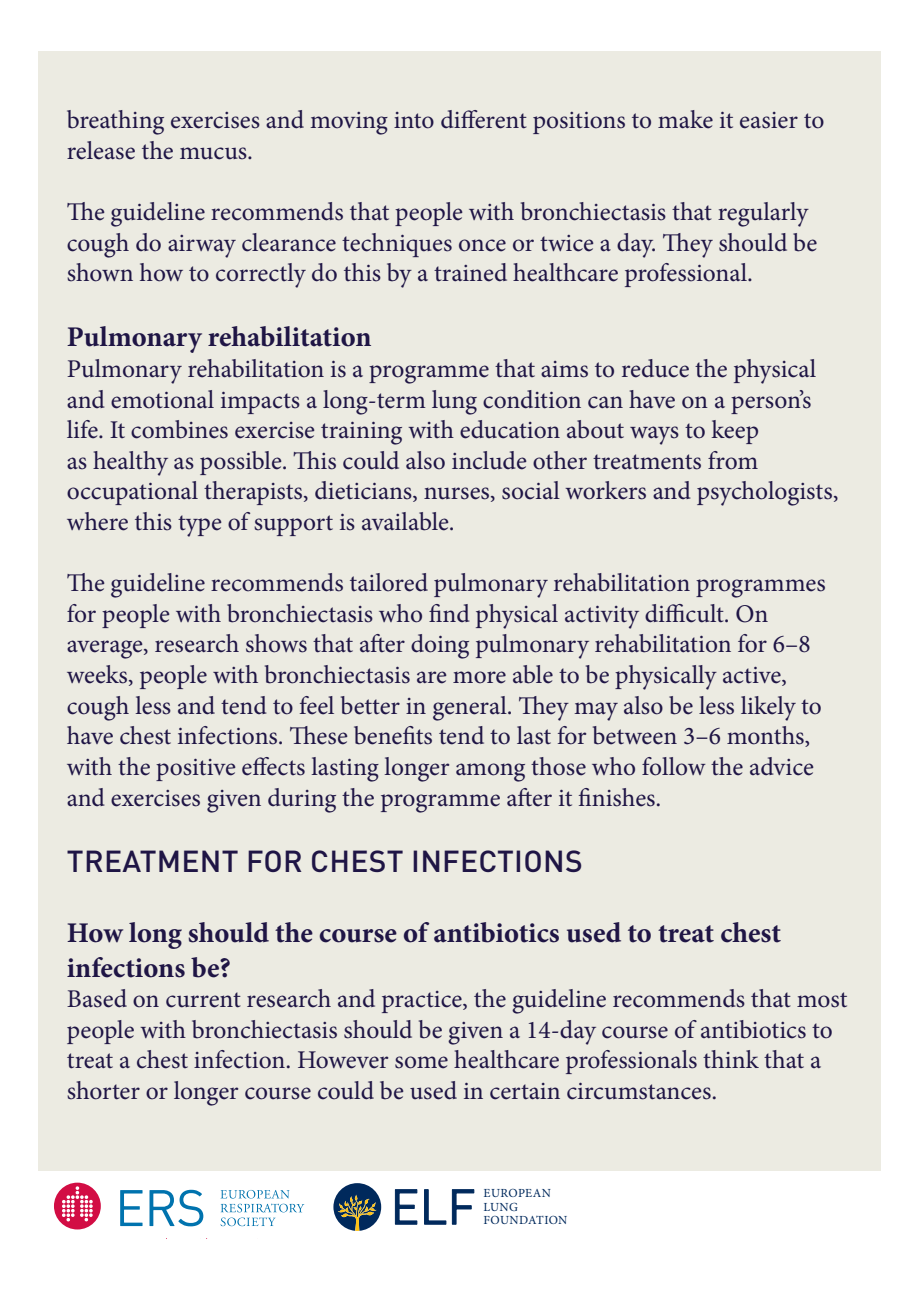
<style>
.page{position:relative;width:919px;height:1289px;background:#fff}
.page>*{position:absolute;margin:0;border:0;box-sizing:border-box;transform-origin:0 0}
.t1{font:500 30px "DIN Pro";letter-spacing:.01em;color:#1f1545}
.t2{font:700 28.5px/34.2px "Minion Pro";color:#1f1545}
.t3{font:25.5px/30.6px "Minion Pro";color:#1f1545}
.t4{font:12.45px/13.4px "Minion Pro";letter-spacing:.025em;color:#00295c}
</style>
<div class="page">
<div style="left:38px;top:51px;width:842px;height:1119px;background:#ecebe2"></div>
<svg style="left:395px;top:1189px;width:22px;height:35px"></svg>
<svg style="left:424px;top:1189px;width:22px;height:35px"></svg>
<svg style="left:452px;top:1189px;width:22px;height:35px"></svg>
<svg style="left:333px;top:1183px;width:48px;height:47px"></svg>
<svg style="left:220px;top:1189px;width:84px;height:37px"></svg>
<svg style="left:120px;top:1190px;width:22px;height:35px"></svg>
<div style="left:54px;top:1182px;width:47px;height:47px;background:#d20d44;border-radius:50%"></div>
<svg style="left:62px;top:1186px;width:31px;height:35px"></svg>
<svg style="left:149px;top:1189px;width:54px;height:37px"></svg>
<p class="t3" style="left:67px;top:105px;width:759px">breathing exercises and moving into different positions to make it easier to release the mucus.</p>
<p class="t3" style="left:67px;top:197px;width:752px">The guideline recommends that people with bronchiectasis that regularly cough do airway clearance techniques once or twice a day. They should be shown how to correctly do this by a trained healthcare professional.</p>
<p class="t2" style="left:67px;top:320px;width:306px">Pulmonary rehabilitation</p>
<p class="t3" style="left:67px;top:353px;width:773px">Pulmonary rehabilitation is a programme that aims to reduce the physical and emotional impacts a long-term lung condition can have on a person’s life. It combines exercise training with education about ways to keep<br>as healthy as possible. This could also include other treatments from occupational therapists, dieticians, nurses, social workers and psychologists, where this type of support is available.</p>
<p class="t3" style="left:67px;top:568px;width:760px">The guideline recommends tailored pulmonary rehabilitation programmes for people with bronchiectasis who find physical activity difficult. On average, research shows that after doing pulmonary rehabilitation for 6–8 weeks, people with bronchiectasis are more able to be physically active, cough less and tend to feel better in general. They may also be less likely to have chest infections. These benefits tend to last for between 3–6 months, with the positive effects lasting longer among those who follow the advice and exercises given during the programme after it finishes.</p>
<p class="t1" style="left:67px;top:837px;width:517px">TREATMENT FOR CHEST INFECTIONS</p>
<p class="t2" style="left:67px;top:915px;width:715px">How long should the course of antibiotics used to treat chest infections be?</p>
<p class="t3" style="left:67px;top:983px;width:782px">Based on current research and practice, the guideline recommends that most people with bronchiectasis should be given a 14-day course of antibiotics to treat a chest infection. However some healthcare professionals think that a shorter or longer course could be used in certain circumstances.</p>
<p class="t4" style="left:483px;top:1186px;width:85px">EUROPEAN<br>LUNG<br>FOUNDATION</p>
</div>
